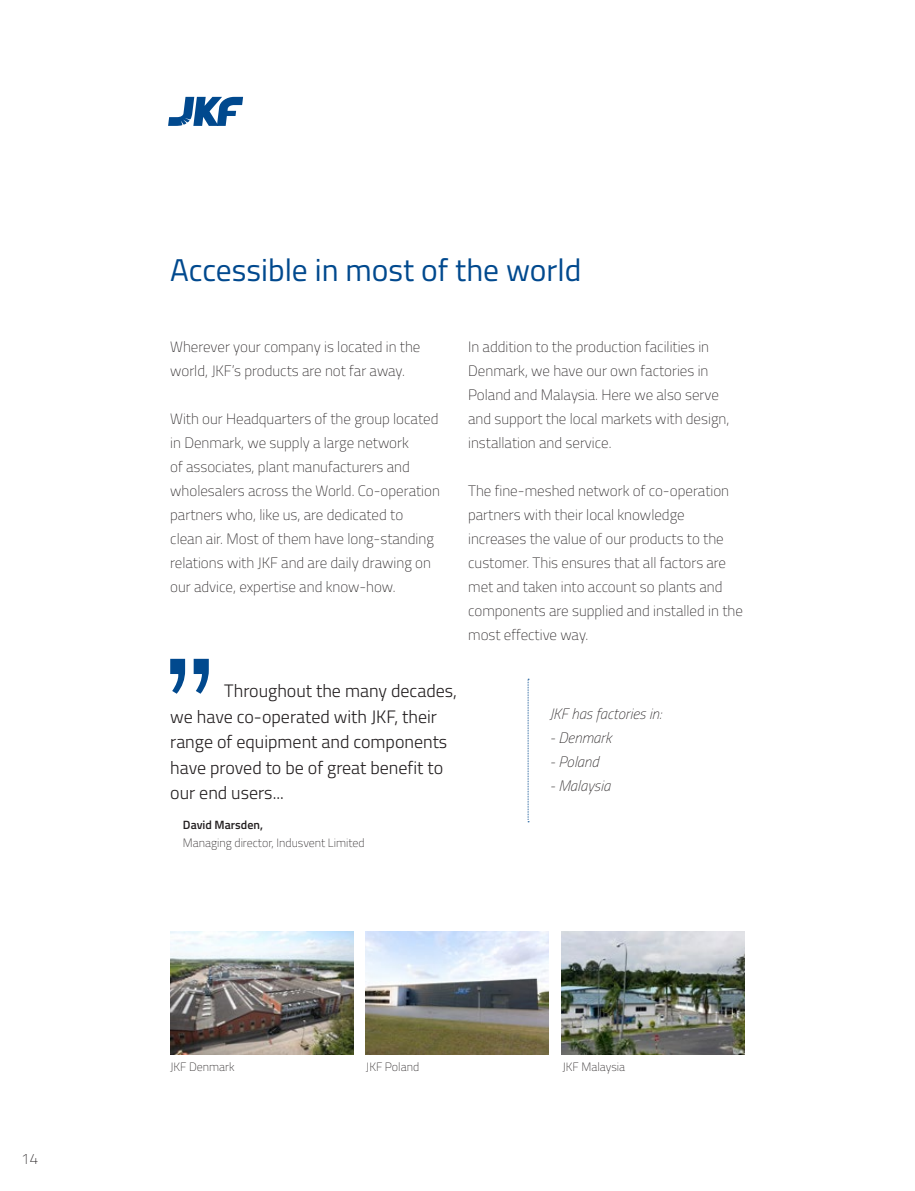
<style>
.page{position:relative;width:915px;height:1191px;background:#fff}
.page>*{position:absolute;margin:0;border:0;box-sizing:border-box;transform-origin:0 0}
.t1{font:31.5px "Titillium";color:#01498e}
.t2{font:300 18px/25.5px "Titillium";color:#231f20}
.t3{font:100 15px/24px "Titillium";color:#231f20}
.t4{font:italic 100 15px "Titillium";color:#231f20}
.t5{font:100 12px "Titillium";color:#231f20}
.t6{font:600 12px "Titillium";color:#231f20}
</style>
<div class="page">
<img style="left:170px;top:931px;width:183px;height:123px">
<img style="left:366px;top:931px;width:183px;height:123px">
<img style="left:561px;top:931px;width:183px;height:123px">
<svg style="left:168px;top:97px;width:75px;height:29px"></svg>
<svg style="left:527px;top:679px;width:2px;height:143px"></svg>
<svg style="left:170px;top:659px;width:39px;height:34px"></svg>
<p class="t3" style="left:21px;top:1146px;width:18px">14</p>
<h1 class="t1" style="left:170px;top:247px;width:412px">Accessible in most of the world</h1>
<p class="t3" style="left:170px;top:333px;width:252px">Wherever your company is located in the world, JKF’s products are not far away.</p>
<p class="t3" style="left:170px;top:405px;width:271px">With our Headquarters of the group located in Denmark, we supply a large network<br>of associates, plant manufacturers and wholesalers across the World. Co-operation partners who, like us, are dedicated to<br>clean air. Most of them have long-standing relations with JKF and are daily drawing on our advice, expertise and know-how.</p>
<p class="t3" style="left:468px;top:333px;width:263px">In addition to the production facilities in Denmark, we have our own factories in Poland and Malaysia. Here we also serve and support the local markets with design, installation and service.</p>
<p class="t3" style="left:468px;top:477px;width:276px">The fine-meshed network of co-operation partners with their local knowledge increases the value of our products to the customer. This ensures that all factors are met and taken into account so plants and components are supplied and installed in the most effective way.</p>
<p class="t2" style="left:170px;top:677px;width:288px;text-indent:54px">Throughout the many decades, we have co-operated with JKF, their range of equipment and components have proved to be of great benefit to our end users...</p>
<p class="t6" style="left:183px;top:816px;width:81px">David Marsden,</p>
<p class="t5" style="left:183px;top:834px;width:183px">Managing director, Indusvent Limited</p>
<p class="t4" style="left:549px;top:703px;width:114px">JKF has factories in:</p>
<p class="t4" style="left:549px;top:727px;width:64px">- Denmark</p>
<p class="t4" style="left:549px;top:751px;width:51px">- Poland</p>
<p class="t4" style="left:549px;top:775px;width:62px">- Malaysia</p>
<p class="t5" style="left:170px;top:1058px;width:66px">JKF Denmark</p>
<p class="t5" style="left:366px;top:1058px;width:55px">JKF Poland</p>
<p class="t5" style="left:562px;top:1058px;width:64px">JKF Malaysia</p>
</div>
